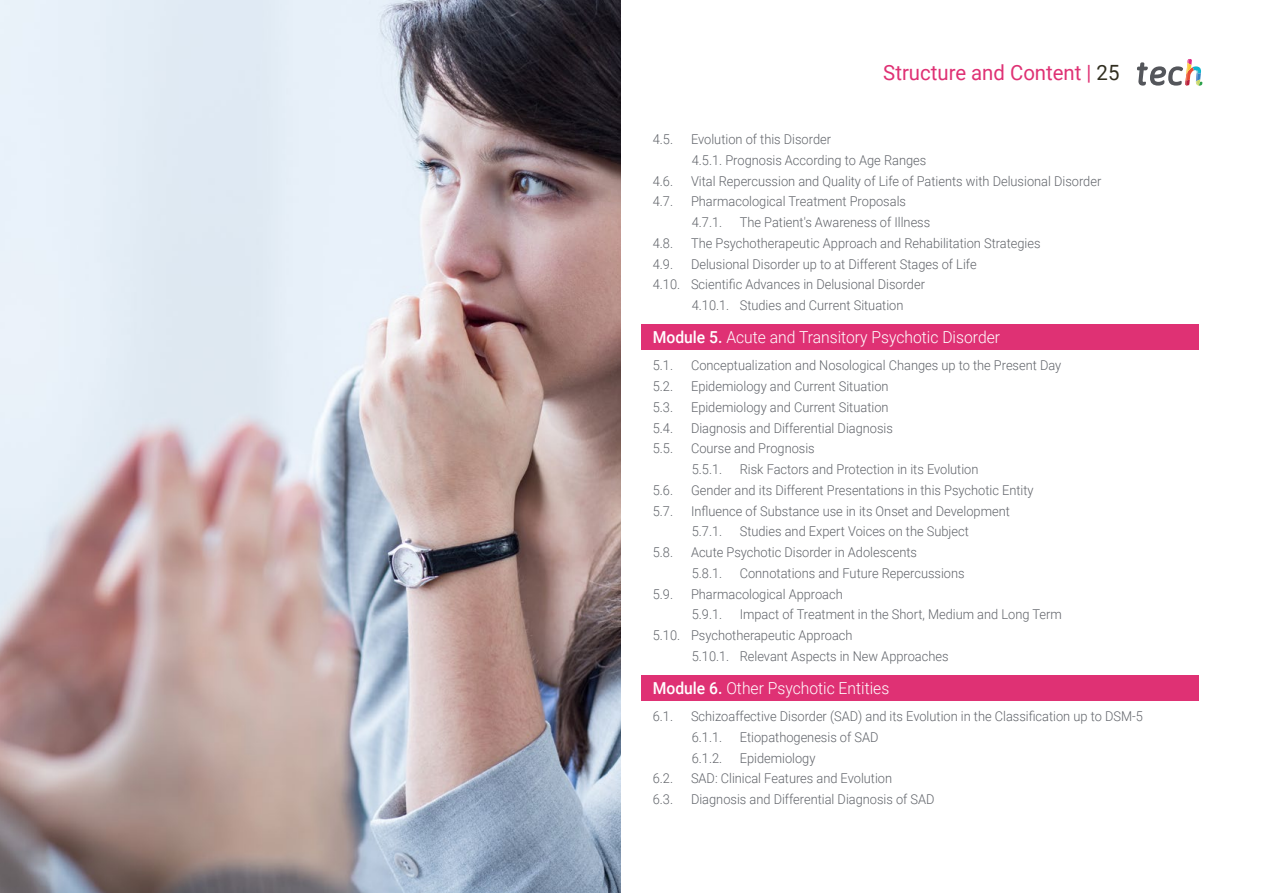
<style>
.page{position:relative;width:1263px;height:893px;background:#fff}
.page>*{position:absolute;margin:0;border:0;box-sizing:border-box;transform-origin:0 0}
.t1{font:21px "Roboto";color:#df3174}
.t2{font:300 16.5px "Roboto";color:#fff;scale:.95 1}
.t3{font:300 13.5px/20.7px "Roboto";color:#61646a;scale:.95 1}
.s1{color:#312e20}
.s2{font-weight:500}
</style>
<div class="page">
<svg style="left:1137px;top:59px;width:65px;height:27px"></svg>
<img style="left:0;top:0;width:621px;height:893px">
<div style="left:642px;top:324px;width:557px;height:25px;background:#df3174"></div>
<div style="left:642px;top:675px;width:557px;height:25px;background:#df3174"></div>
<h1 class="t1" style="left:883px;top:57px;width:238px">Structure and Content | <span class="s1">25</span></h1>
<p class="t3" style="left:653px;top:128px;width:23px">4.5.</p>
<p class="t3" style="left:691px;top:128px;width:249px">Evolution of this Disorder<br>4.5.1. Prognosis According to Age Ranges</p>
<p class="t3" style="left:653px;top:170px;width:23px">4.6.</p>
<p class="t3" style="left:691px;top:170px;width:433px">Vital Repercussion and Quality of Life of Patients with Delusional Disorder</p>
<p class="t3" style="left:653px;top:191px;width:23px">4.7.</p>
<p class="t3" style="left:691px;top:191px;width:228px">Pharmacological Treatment Proposals<br>4.7.1.</p>
<p class="t3" style="left:740px;top:211px;width:202px">The Patient's Awareness of Illness</p>
<p class="t3" style="left:653px;top:232px;width:23px">4.8.</p>
<p class="t3" style="left:691px;top:232px;width:369px">The Psychotherapeutic Approach and Rehabilitation Strategies</p>
<p class="t3" style="left:653px;top:253px;width:23px">4.9.</p>
<p class="t3" style="left:691px;top:253px;width:302px">Delusional Disorder up to at Different Stages of Life</p>
<p class="t3" style="left:653px;top:274px;width:288px">4.10. Scientific Advances in Delusional Disorder</p>
<p class="t3" style="left:692px;top:294px;width:224px">4.10.1. Studies and Current Situation</p>
<p class="t2" style="left:653px;top:326px;width:367px"><span class="s2">Module 5.</span> Acute and Transitory Psychotic Disorder</p>
<p class="t3" style="left:653px;top:355px;width:23px">5.1.</p>
<p class="t3" style="left:691px;top:355px;width:391px">Conceptualization and Nosological Changes up to the Present Day</p>
<p class="t3" style="left:653px;top:375px;width:23px">5.2.</p>
<p class="t3" style="left:691px;top:375px;width:209px">Epidemiology and Current Situation</p>
<p class="t3" style="left:653px;top:396px;width:23px">5.3.</p>
<p class="t3" style="left:691px;top:396px;width:209px">Epidemiology and Current Situation</p>
<p class="t3" style="left:653px;top:417px;width:23px">5.4.</p>
<p class="t3" style="left:691px;top:417px;width:214px">Diagnosis and Differential Diagnosis</p>
<p class="t3" style="left:653px;top:438px;width:23px">5.5.</p>
<p class="t3" style="left:691px;top:438px;width:132px">Course and Prognosis<br>5.5.1.</p>
<p class="t3" style="left:740px;top:458px;width:253px">Risk Factors and Protection in its Evolution</p>
<p class="t3" style="left:653px;top:479px;width:23px">5.6.</p>
<p class="t3" style="left:691px;top:479px;width:362px">Gender and its Different Presentations in this Psychotic Entity</p>
<p class="t3" style="left:653px;top:500px;width:23px">5.7.</p>
<p class="t3" style="left:691px;top:500px;width:337px">Influence of Substance use in its Onset and Development<br>5.7.1.</p>
<p class="t3" style="left:740px;top:521px;width:243px">Studies and Expert Voices on the Subject</p>
<p class="t3" style="left:653px;top:541px;width:23px">5.8.</p>
<p class="t3" style="left:691px;top:541px;width:239px">Acute Psychotic Disorder in Adolescents<br>5.8.1.</p>
<p class="t3" style="left:740px;top:562px;width:238px">Connotations and Future Repercussions</p>
<p class="t3" style="left:653px;top:583px;width:23px">5.9.</p>
<p class="t3" style="left:691px;top:583px;width:161px">Pharmacological Approach<br>5.9.1.</p>
<p class="t3" style="left:740px;top:604px;width:340px">Impact of Treatment in the Short, Medium and Long Term</p>
<p class="t3" style="left:653px;top:624px;width:212px">5.10. Psychotherapeutic Approach</p>
<p class="t3" style="left:692px;top:645px;width:272px">5.10.1. Relevant Aspects in New Approaches</p>
<p class="t2" style="left:653px;top:677px;width:250px"><span class="s2">Module 6.</span> Other Psychotic Entities</p>
<p class="t3" style="left:653px;top:705px;width:23px">6.1.</p>
<p class="t3" style="left:691px;top:705px;width:477px">Schizoaffective Disorder (SAD) and its Evolution in the Classification up to DSM-5<br>6.1.1.</p>
<p class="t3" style="left:740px;top:726px;width:148px">Etiopathogenesis of SAD</p>
<p class="t3" style="left:692px;top:747px;width:34px">6.1.2.</p>
<p class="t3" style="left:740px;top:747px;width:81px">Epidemiology</p>
<p class="t3" style="left:653px;top:768px;width:23px">6.2.</p>
<p class="t3" style="left:691px;top:768px;width:213px">SAD: Clinical Features and Evolution</p>
<p class="t3" style="left:653px;top:788px;width:23px">6.3.</p>
<p class="t3" style="left:691px;top:788px;width:258px">Diagnosis and Differential Diagnosis of SAD</p>
</div>
